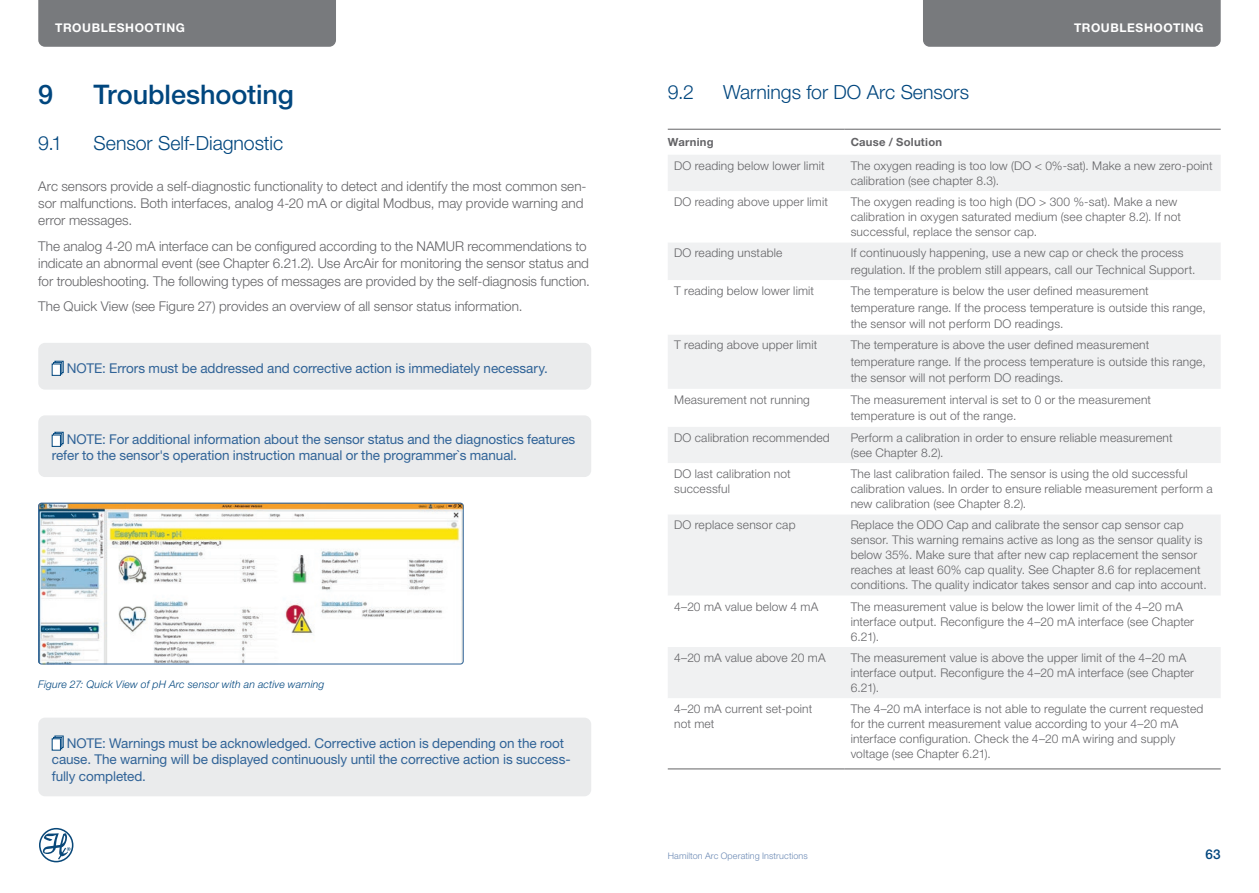
<style>
.page{position:relative;width:1259px;height:893px;background:#fff}
.page>*{position:absolute;margin:0;border:0;box-sizing:border-box;transform-origin:0 0}
.t1{font:500 27px "Helvetica Neue LT Pro";letter-spacing:-.005em;color:#00467e}
.t2{font:300 19.5px "Helvetica Neue LT Pro";color:#00467e}
.t3{font:300 13.5px/17.2px "Helvetica Neue LT Pro";color:#636366}
.t4{font:13.5px/16.5px "Helvetica Neue LT Pro";letter-spacing:-.005em;color:#306397}
.t5{font:500 13.5px "Helvetica Neue LT Pro";color:#00467e}
.t6{font:300 12px/15px "Helvetica Neue LT Pro";letter-spacing:.015em;color:#636366}
.t7{font:700 12px "Helvetica Neue LT Pro";letter-spacing:.05em;color:#fff}
.t8{font:700 11.25px "Helvetica Neue LT Pro";letter-spacing:.025em;color:#636366}
.t9{font:italic 300 10.5px "Helvetica Neue LT Pro";letter-spacing:.02em;color:#00467e}
.t10{font:300 9px "Helvetica Neue LT Pro";letter-spacing:.01em;color:#6b89b4}
</style>
<div class="page">
<div style="left:38px;top:0;width:298px;height:47px;background:#787a7d"></div>
<div style="left:923px;top:0;width:297px;height:47px;background:#787a7d"></div>
<svg style="left:39px;top:828px;width:34px;height:34px"></svg>
<div style="left:38px;top:343px;width:553px;height:47px;background:#eaebec;border-radius:7px"></div>
<svg style="left:55px;top:361px;width:9px;height:12px"></svg>
<svg style="left:53px;top:362px;width:9px;height:12px"></svg>
<div style="left:52px;top:364px;width:9px;height:12px;background:#fff;border:1px solid #00467e"></div>
<div style="left:38px;top:415px;width:553px;height:62px;background:#eaebec;border-radius:7px"></div>
<svg style="left:55px;top:432px;width:9px;height:12px"></svg>
<svg style="left:53px;top:433px;width:9px;height:12px"></svg>
<div style="left:52px;top:435px;width:9px;height:12px;background:#fff;border:1px solid #00467e"></div>
<img style="left:38px;top:503px;width:425px;height:161px">
<div style="left:38px;top:503px;width:425px;height:161px;border:1px solid #306397;border-radius:3px"></div>
<div style="left:38px;top:718px;width:553px;height:78px;background:#eaebec;border-radius:7px"></div>
<svg style="left:55px;top:736px;width:9px;height:12px"></svg>
<svg style="left:53px;top:737px;width:9px;height:12px"></svg>
<div style="left:52px;top:738px;width:9px;height:12px;background:#fff;border:1px solid #00467e"></div>
<div style="left:668px;top:155px;width:552px;height:36px;background:#f0f1f2"></div>
<svg style="left:668px;top:243px;width:552px;height:526px"></svg>
<hr style="left:668px;top:129px;width:176px;height:1px;background:#636366">
<hr style="left:844px;top:129px;width:376px;height:1px;background:#636366">
<hr style="left:668px;top:769px;width:176px;height:1px;background:#636366">
<hr style="left:844px;top:769px;width:376px;height:1px;background:#636366">
<p class="t7" style="left:55px;top:20px;width:47px">TROUBLESHOOT</p>
<p class="t7" style="left:162px;top:20px;width:14px">ING</p>
<p class="t7" style="left:1074px;top:20px;width:47px">TROUBLESHOOT</p>
<p class="t7" style="left:1181px;top:20px;width:14px">ING</p>
<h1 class="t1" style="left:38px;top:78px;width:17px">9</h1>
<h1 class="t1" style="left:94px;top:78px;width:202px">Troubleshooting</h1>
<h2 class="t2" style="left:38px;top:131px;width:26px">9.1</h2>
<h2 class="t2" style="left:94px;top:131px;width:191px">Sensor Self-Diagnostic</h2>
<p class="t3" style="left:38px;top:177px;width:550px">Arc sensors provide a self-diagnostic functionality to detect and identify the most common sen&shy;sor malfunctions. Both interfaces, analog 4-20 mA or digital Modbus, may provide warning and error messages.</p>
<p class="t3" style="left:38px;top:237px;width:553px">The analog 4-20 mA interface can be configured according to the NAMUR recommendations to indicate an abnormal event (see Chapter 6.21.2). Use ArcAir for monitoring the sensor status and for troubleshooting. The following types of messages are provided by the self-diagnosis function.</p>
<p class="t3" style="left:38px;top:298px;width:486px">The Quick View (see Figure 27) provides an overview of all sensor status information.</p>
<p class="t4" style="left:67px;top:359px;width:482px">NOTE: Errors must be addressed and corrective action is immediately necessary.</p>
<p class="t4" style="left:52px;top:430px;width:525px;text-indent:15px">NOTE: For additional information about the sensor status and the diagnostics features refer to the sensor's operation instruction manual or the programmer`s manual.</p>
<p class="t9" style="left:38px;top:678px;width:288px">Figure 27: Quick View of pH Arc sensor with an active warning</p>
<p class="t4" style="left:52px;top:734px;width:520px;text-indent:15px">NOTE: Warnings must be acknowledged. Corrective action is depending on the root cause. The warning will be displayed continuously until the corrective action is success&shy;fully completed.</p>
<h2 class="t2" style="left:668px;top:80px;width:28px">9.2</h2>
<h2 class="t2" style="left:723px;top:80px;width:248px">Warnings for DO Arc Sensors</h2>
<p class="t8" style="left:668px;top:135px;width:47px">WARNING</p>
<p class="t8" style="left:850px;top:135px;width:93px">CAUSE / SOLUTION</p>
<p class="t6" style="left:674px;top:158px;width:152px">DO reading below lower limit</p>
<p class="t6" style="left:850px;top:158px;width:363px">The oxygen reading is too low (DO &lt; 0%-sat). Make a new zero-point calibration (see chapter 8.3).</p>
<p class="t6" style="left:674px;top:194px;width:155px">DO reading above upper limit</p>
<p class="t6" style="left:850px;top:194px;width:332px">The oxygen reading is too high (DO &gt; 300 %-sat). Make a new calibration in oxygen saturated medium (see chapter 8.2). If not successful, replace the sensor cap.</p>
<p class="t6" style="left:674px;top:245px;width:110px">DO reading unstable</p>
<p class="t6" style="left:850px;top:245px;width:346px;line-height:16.5px">If continuously happening, use a new cap or check the process regulation. If the problem still appears, call our Technical Support.</p>
<p class="t6" style="left:674px;top:283px;width:141px">T reading below lower limit</p>
<p class="t6" style="left:850px;top:282px;width:357px;line-height:16.5px">The temperature is below the user defined measurement temperature range. If the process temperature is outside this range, the sensor will not perform DO readings.</p>
<p class="t6" style="left:674px;top:337px;width:145px">T reading above upper limit</p>
<p class="t6" style="left:850px;top:337px;width:357px;line-height:16.5px">The temperature is above the user defined measurement temperature range. If the process temperature is outside this range, the sensor will not perform DO readings.</p>
<p class="t6" style="left:674px;top:392px;width:137px">Measurement not running</p>
<p class="t6" style="left:850px;top:391px;width:302px;line-height:16.5px">The measurement interval is set to 0 or the measurement temperature is out of the range.</p>
<p class="t6" style="left:674px;top:430px;width:157px">DO calibration recommended</p>
<p class="t6" style="left:850px;top:430px;width:323px">Perform a calibration in order to ensure reliable measurement (see Chapter 8.2).</p>
<p class="t6" style="left:674px;top:466px;width:118px">DO last calibration not successful</p>
<p class="t6" style="left:850px;top:466px;width:363px">The last calibration failed. The sensor is using the old successful calibration values. In order to ensure reliable measurement perform a new calibration (see Chapter 8.2).</p>
<p class="t6" style="left:674px;top:517px;width:123px">DO replace sensor cap</p>
<p class="t6" style="left:850px;top:517px;width:357px">Replace the ODO Cap and calibrate the sensor cap sensor cap sensor. This warning remains active as long as the sensor quality is below 35%. Make sure that after new cap replacement the sensor reaches at least 60% cap quality. See Chapter 8.6 for replacement conditions. The quality indicator takes sensor and cap into account.</p>
<p class="t6" style="left:674px;top:599px;width:146px">4–20 mA value below 4 mA</p>
<p class="t6" style="left:850px;top:599px;width:345px">The measurement value is below the lower limit of the 4–20 mA interface output. Reconfigure the 4–20 mA interface (see Chapter<br>6.21).</p>
<p class="t6" style="left:674px;top:650px;width:153px">4–20 mA value above 20 mA</p>
<p class="t6" style="left:850px;top:650px;width:345px">The measurement value is above the upper limit of the 4–20 mA interface output. Reconfigure the 4–20 mA interface (see Chapter<br>6.21).</p>
<p class="t6" style="left:674px;top:701px;width:140px">4–20 mA current set-point not met</p>
<p class="t6" style="left:850px;top:701px;width:354px">The 4–20 mA interface is not able to regulate the current requested for the current measurement value according to your 4–20 mA interface configuration. Check the 4–20 mA wiring and supply voltage (see Chapter 6.21).</p>
<p class="t10" style="left:668px;top:850px;width:142px">Hamilton Arc Operating Instructions</p>
<p class="t5" style="left:1205px;top:846px;width:17px">63</p>
</div>
